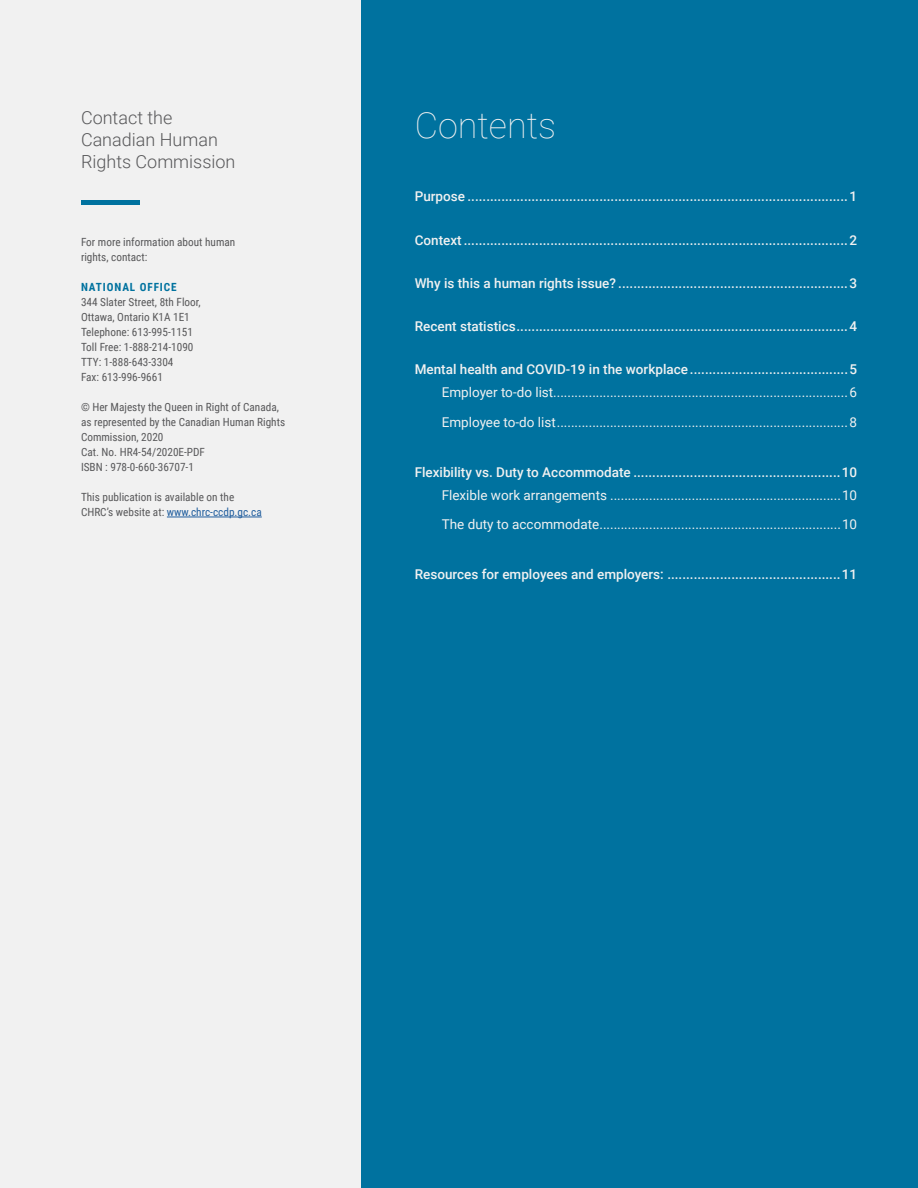
<style>
.page{position:relative;width:918px;height:1188px;background:#fff}
.page>*{position:absolute;margin:0;border:0;box-sizing:border-box;transform-origin:0 0}
.TOC_-_Heading{font:100 36px "Roboto";color:#f1f1f1}
.t1{font:300 18px "Roboto";color:#58585a}
.t2{font:500 13.5px "Roboto";color:#f1f1f1}
.t3{font:13.5px "Roboto";color:#f1f1f1}
.CONTENT_-_Paragraph{font:11.25px/15px "Roboto Condensed";color:#58585a}
.CONTENT_-_Paragraph-2{font:11.25px "Roboto Condensed";color:#215e9e}
.s1{font-weight:700;color:#00729f}
.s2{color:#58585a}
</style>
<div class="page">
<div style="left:0;top:0;width:362px;height:1188px;background:#f1f1f1"></div>
<div style="left:362px;top:0;width:556px;height:1188px;background:#00729f"></div>
<div style="left:81px;top:200px;width:58px;height:5px;background:#00729f"></div>
<hr style="left:167px;top:517px;width:95px;height:1px;background:#215e9e">
<p class="t1" style="left:81px;top:105px;width:93px">Contact the</p>
<p class="t1" style="left:81px;top:127px;width:138px">Canadian Human</p>
<p class="t1" style="left:81px;top:149px;width:156px">Rights Commission</p>
<p class="CONTENT_-_Paragraph" style="left:81px;top:234px;width:156px">For more information about human</p>
<p class="CONTENT_-_Paragraph" style="left:81px;top:249px;width:68px">rights, contact:</p>
<p class="CONTENT_-_Paragraph" style="left:81px;top:279px;width:121px"><span class="s1">NATIONAL OFFICE<br></span>344 Slater Street, 8th Floor,</p>
<p class="CONTENT_-_Paragraph" style="left:81px;top:309px;width:110px">Ottawa, Ontario K1A 1E1</p>
<p class="CONTENT_-_Paragraph" style="left:81px;top:324px;width:114px">Telephone: 613-995-1151</p>
<p class="CONTENT_-_Paragraph" style="left:81px;top:339px;width:114px">Toll Free: 1-888-214-1090</p>
<p class="CONTENT_-_Paragraph" style="left:81px;top:354px;width:94px">TTY: 1-888-643-3304</p>
<p class="CONTENT_-_Paragraph" style="left:81px;top:369px;width:83px">Fax: 613-996-9661</p>
<p class="CONTENT_-_Paragraph" style="left:81px;top:399px;width:206px">© Her Majesty the Queen in Right of Canada, as represented by the Canadian Human Rights<br>Commission, 2020</p>
<p class="CONTENT_-_Paragraph" style="left:81px;top:444px;width:126px">Cat. No. HR4-54/2020E-PDF</p>
<p class="CONTENT_-_Paragraph" style="left:81px;top:459px;width:114px">ISBN : 978-0-660-36707-1</p>
<p class="CONTENT_-_Paragraph" style="left:81px;top:489px;width:155px">This publication is available on the</p>
<p class="CONTENT_-_Paragraph-2" style="left:81px;top:504px;width:182px"><span class="s2">CHRC’s website at:</span> www.chrc-ccdp.gc.ca</p>
<p class="TOC_-_Heading" style="left:415px;top:100px;width:143px">Contents</p>
<p class="t2" style="left:415px;top:187px;width:444px">Purpose .....................................................................................................1</p>
<p class="t2" style="left:415px;top:230px;width:444px">Context......................................................................................................2</p>
<p class="t2" style="left:415px;top:273px;width:444px">Why is this a human rights issue? .............................................................3</p>
<p class="t2" style="left:415px;top:317px;width:444px">Recent statistics........................................................................................4</p>
<p class="t2" style="left:415px;top:360px;width:444px">Mental health and COVID-19 in the workplace ..........................................5</p>
<p class="t3" style="left:442px;top:383px;width:417px">Employer to-do list...................................................................................6</p>
<p class="t3" style="left:442px;top:412px;width:417px">Employee to-do list..................................................................................8</p>
<p class="t2" style="left:415px;top:462px;width:444px">Flexibility vs. Duty to Accommodate .......................................................10</p>
<p class="t3" style="left:442px;top:485px;width:417px">Flexible work arrangements .................................................................10</p>
<p class="t3" style="left:442px;top:515px;width:417px">The duty to accommodate....................................................................10</p>
<p class="t2" style="left:415px;top:565px;width:444px">Resources for employees and employers: ..............................................11</p>
</div>
